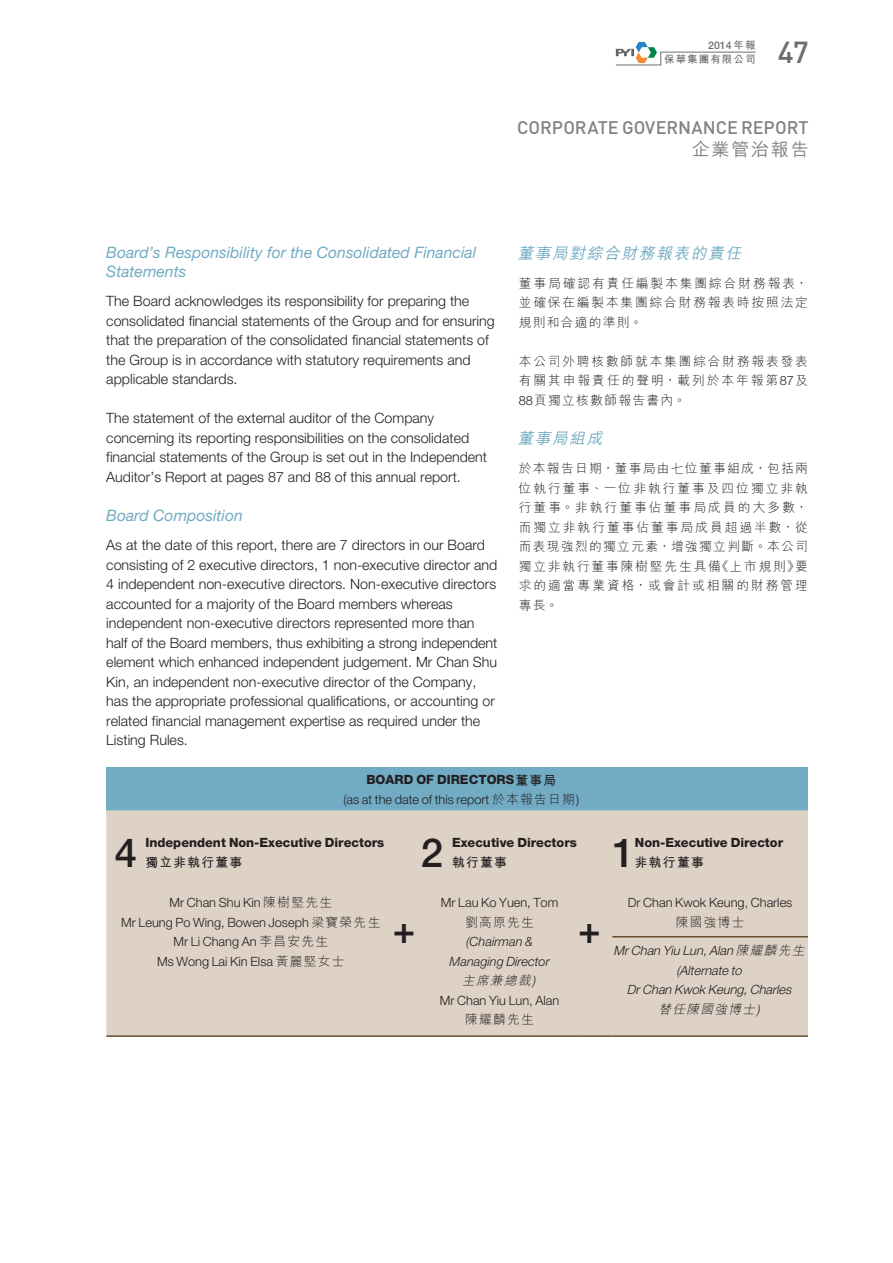
<style>
.page{position:relative;width:893px;height:1263px;background:#fff}
.page>*{position:absolute;margin:0;border:0;box-sizing:border-box;transform-origin:0 0}
.t1{font:500 40.05px "Helvetica Neue LT Std";color:#231f20}
.t2{font:500 37.5px "Helvetica Neue LT Std";color:#231f20}
.t3{font:500 30px "DIN Pro";color:#6c6d70}
.t4{font:500 18px "DIN Pro";color:#808285}
.t5{font:500 18px "M Hei HK";letter-spacing:.1em;color:#808285}
.t6{font:italic 15.75px/19.5px "Helvetica Neue LT Std";color:#72abc4}
.t7{font:italic 500 15.75px "M Hei HK";color:#72abc4}
.t8{font:300 14.25px/19.5px "Helvetica Neue LT Std";color:#231f20}
.t9{font:300 12.75px/19.5px "M Hei HK";letter-spacing:.14em;color:#231f20;text-align:justify}
.t10{font:300 12.75px/19.5px "Helvetica Neue LT Std";color:#231f20;text-align:center}
.t11{font:800 12.75px "Helvetica Neue LT Std";color:#231f20}
.t12{font:italic 300 12.75px/19.5px "Helvetica Neue LT Std";color:#231f20;text-align:center}
.t13{font:italic 300 12.75px/19.5px "Helvetica Neue LT Std";color:#231f20;text-align:center}
.t14{font:700 12.75px "M Hei HK";letter-spacing:.1em;color:#231f20}
.t15{font:italic 300 12.75px "M Hei HK";color:#231f20}
.t16{font:700 10.5px "M Hei HK";letter-spacing:.1em;color:#6c6d70}
.t17{font:500 10.5px "Helvetica Neue LT Std";color:#6c6d70}
.s1{font-family:"M Hei HK";font-weight:700}
.s2{font-family:"Helvetica Neue LT Std"}
.s3{font-weight:800}
.s4{font-family:"M Hei HK"}
</style>
<div class="page">
<svg style="left:615px;top:42px;width:141px;height:24px"></svg>
<div style="left:106px;top:767px;width:702px;height:43px;background:#72abc4"></div>
<div style="left:106px;top:810px;width:702px;height:225px;background:#ded1c6"></div>
<hr style="left:612px;top:936px;width:196px;height:1px;background:#6a4d2e">
<hr style="left:106px;top:1035px;width:281px;height:2px;background:#6a4d2e">
<hr style="left:387px;top:1035px;width:34px;height:2px;background:#6a4d2e">
<hr style="left:421px;top:1035px;width:157px;height:2px;background:#6a4d2e">
<hr style="left:578px;top:1035px;width:34px;height:2px;background:#6a4d2e">
<hr style="left:612px;top:1035px;width:196px;height:2px;background:#6a4d2e">
<p class="t17" style="left:708px;top:39px;width:49px">2014 <span class="s1">年報</span></p>
<p class="t16" style="left:664px;top:51px;width:93px">保華集團有限公司</p>
<h3 class="t3" style="left:778px;top:31px;width:32px">47</h3>
<p class="t4" style="left:517px;top:115px;width:293px">CORPORATE GOVERNANCE REPORT</p>
<p class="t5" style="left:692px;top:136px;width:118px">企業管治報告</p>
<p class="t7" style="left:517px;top:241px;width:229px">董事局對綜合財務報表的責任</p>
<p class="t9" style="left:519px;top:273px;width:291px">董事局確認有責任編製本集團綜合財務報表，並確保在編製本集團綜合財務報表時按照法定規則和合適的準則。</p>
<p class="t9" style="left:519px;top:351px;width:291px">本公司外聘核數師就本集團綜合財務報表發表有關其申報責任的聲明，載列於本年報第<span class="s2">87</span>及<span class="s2">88</span>頁獨立核數師報告書內。</p>
<p class="t7" style="left:517px;top:427px;width:91px">董事局組成</p>
<p class="t9" style="left:519px;top:458px;width:291px">於本報告日期，董事局由七位董事組成，包括兩位執行董事、一位非執行董事及四位獨立非執行董事。非執行董事佔董事局成員的大多數，而獨立非執行董事佔董事局成員超過半數，從而表現強烈的獨立元素，增強獨立判斷。本公司獨立非執行董事陳樹堅先生具備《上市規則》要求的適當專業資格，或會計或相關的財務管理專長。</p>
<p class="t6" style="left:106px;top:242px;width:371px">Board’s Responsibility for the Consolidated Financial<br>Statements</p>
<p class="t8" style="left:106px;top:291px;width:390px">The Board acknowledges its responsibility for preparing the consolidated financial statements of the Group and for ensuring that the preparation of the consolidated financial statements of the Group is in accordance with statutory requirements and applicable standards.</p>
<p class="t8" style="left:106px;top:408px;width:382px">The statement of the external auditor of the Company concerning its reporting responsibilities on the consolidated financial statements of the Group is set out in the Independent Auditor’s Report at pages 87 and 88 of this annual report.</p>
<p class="t6" style="left:106px;top:505px;width:138px">Board Composition</p>
<p class="t8" style="left:106px;top:535px;width:393px">As at the date of this report, there are 7 directors in our Board consisting of 2 executive directors, 1 non-executive director and 4 independent non-executive directors. Non-executive directors accounted for a majority of the Board members whereas independent non-executive directors represented more than half of the Board members, thus exhibiting a strong independent element which enhanced independent judgement. Mr Chan Shu Kin, an independent non-executive director of the Company, has the appropriate professional qualifications, or accounting or related financial management expertise as required under the Listing Rules.</p>
<p class="t10" style="left:343px;top:769px;width:237px;line-height:20.1px"><span class="s3">BOARD OF DIRECTORS</span><span class="s1">董事局<br></span>(as at the date of this report <span class="s4">於本報告日期</span>)</p>
<h1 class="t1" style="left:115px;top:828px;width:24px">4</h1>
<p class="t11" style="left:145px;top:835px;width:240px">Independent Non-Executive Directors</p>
<h1 class="t1" style="left:421px;top:828px;width:24px">2</h1>
<p class="t11" style="left:452px;top:835px;width:126px">Executive Directors</p>
<h1 class="t1" style="left:612px;top:828px;width:24px">1</h1>
<p class="t11" style="left:635px;top:835px;width:150px">Non-Executive Director</p>
<p class="t14" style="left:145px;top:853px;width:98px">獨立非執行董事</p>
<p class="t14" style="left:452px;top:853px;width:56px">執行董事</p>
<p class="t14" style="left:635px;top:853px;width:70px">非執行董事</p>
<p class="t10" style="left:121px;top:892px;width:261px">Mr Chan Shu Kin <span class="s4">陳樹堅先生<br></span>Mr Leung Po Wing, Bowen Joseph <span class="s4">梁寶榮先生<br></span>Mr Li Chang An <span class="s4">李昌安先生<br></span>Ms Wong Lai Kin Elsa <span class="s4">黃麗堅女士</span></p>
<h2 class="t2" style="left:393px;top:907px;width:24px">+</h2>
<p class="t10" style="left:441px;top:892px;width:119px">Mr Lau Ko Yuen, Tom</p>
<p class="t9" style="left:465px;top:912px;width:70px">劉高原先生</p>
<p class="t13" style="left:449px;top:932px;width:102px">(Chairman &amp;<br>Managing Director</p>
<p class="t15" style="left:462px;top:974px;width:75px">主席兼總裁<span class="s2">)</span></p>
<p class="t10" style="left:440px;top:990px;width:121px">Mr Chan Yiu Lun, Alan</p>
<p class="t9" style="left:465px;top:1009px;width:70px">陳耀麟先生</p>
<h2 class="t2" style="left:578px;top:907px;width:24px">+</h2>
<p class="t10" style="left:628px;top:892px;width:166px">Dr Chan Kwok Keung, Charles</p>
<p class="t9" style="left:676px;top:912px;width:70px">陳國強博士</p>
<p class="t12" style="left:614px;top:941px;width:195px">MrChan Yiu Lun,Alan <span class="s4">陳耀麟先生</span>(Alternate to<br>DrChan Kwok Keung,Charles</p>
<p class="t15" style="left:658px;top:1003px;width:103px">替任陳國強博士<span class="s2">)</span></p>
</div>
